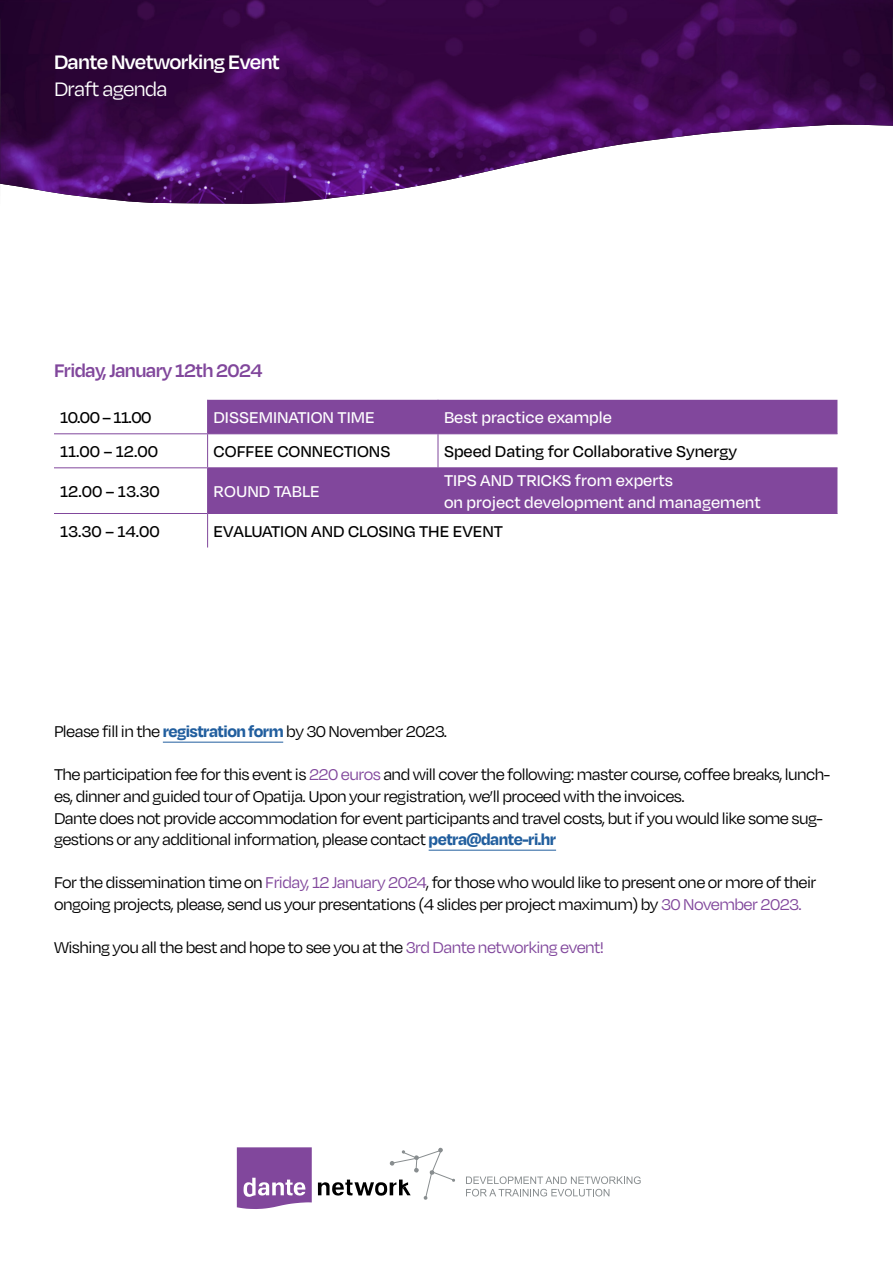
<style>
.page{position:relative;width:893px;height:1263px;background:#fff}
.page>*{position:absolute;margin:0;border:0;box-sizing:border-box;transform-origin:0 0}
.t1{font:600 22.5px "Degular";letter-spacing:-.03em;color:#fff}
.t2{font:22.5px "Degular";letter-spacing:-.03em;color:#fff}
.t3{font:600 21px "Degular";letter-spacing:-.03em;color:#81479c}
.t4{font:18px/21.6px "Degular";letter-spacing:-.03em;color:#000}
.t5{font:500 18px "Degular";color:#000}
.t6{font:500 18px/21.6px "Degular";color:#fff}
.s1{font-weight:700;color:#215e9e}
.s2{color:#81479c}
</style>
<div class="page">
<svg style="left:237px;top:1147px;width:75px;height:62px;background:#9464ab"></svg>
<svg style="left:466px;top:1176px;width:175px;height:20px"></svg>
<svg style="left:318px;top:1147px;width:137px;height:53px"></svg>
<hr style="left:163px;top:742px;width:120px;height:1px;background:#215e9e">
<hr style="left:429px;top:850px;width:127px;height:1px;background:#215e9e">
<div style="left:208px;top:400px;width:629px;height:33px;background:#81479c"></div>
<div style="left:208px;top:468px;width:629px;height:45px;background:#81479c"></div>
<hr style="left:207px;top:400px;width:1px;height:33px;background:#81479c">
<hr style="left:438px;top:400px;width:1px;height:33px;background:#81479c">
<hr style="left:54px;top:433px;width:154px;height:1px;background:#81479c">
<hr style="left:208px;top:433px;width:230px;height:1px;background:#81479c">
<hr style="left:207px;top:434px;width:1px;height:33px;background:#81479c">
<hr style="left:438px;top:433px;width:399px;height:1px;background:#81479c">
<hr style="left:438px;top:434px;width:1px;height:33px;background:#81479c">
<hr style="left:54px;top:467px;width:154px;height:1px;background:#81479c">
<hr style="left:208px;top:467px;width:230px;height:1px;background:#81479c">
<hr style="left:207px;top:468px;width:1px;height:45px;background:#81479c">
<hr style="left:438px;top:467px;width:399px;height:1px;background:#81479c">
<hr style="left:438px;top:468px;width:1px;height:45px;background:#81479c">
<hr style="left:54px;top:513px;width:154px;height:1px;background:#81479c">
<hr style="left:208px;top:513px;width:230px;height:1px;background:#81479c">
<hr style="left:207px;top:514px;width:1px;height:33px;background:#81479c">
<hr style="left:438px;top:513px;width:399px;height:1px;background:#81479c">
<img style="left:0;top:0;width:893px;height:204px">
<p class="t1" style="left:54px;top:48px;width:227px">Dante Nvetworking Event</p>
<p class="t2" style="left:54px;top:76px;width:115px">Draft agenda</p>
<p class="t3" style="left:54px;top:357px;width:210px">Friday, January 12th 2024</p>
<p class="t5" style="left:60px;top:406px;width:93px">10.00 – 11.00</p>
<p class="t6" style="left:214px;top:406px;width:163px">DISSEMINATION TIME</p>
<p class="t6" style="left:444px;top:406px;width:169px">Best practice example</p>
<p class="t5" style="left:60px;top:440px;width:100px">11.00 – 12.00</p>
<p class="t5" style="left:214px;top:440px;width:178px">COFFEE CONNECTIONS</p>
<p class="t5" style="left:444px;top:440px;width:294px">Speed Dating for Collaborative Synergy</p>
<p class="t5" style="left:60px;top:480px;width:101px">12.00 – 13.30</p>
<p class="t6" style="left:214px;top:479px;width:108px">ROUND TABLE</p>
<p class="t6" style="left:444px;top:469px;width:318px">TIPS AND TRICKS from experts<br>on project development and management</p>
<p class="t5" style="left:60px;top:520px;width:101px">13.30 – 14.00</p>
<p class="t5" style="left:214px;top:520px;width:291px">EVALUATION AND CLOSING THE EVENT</p>
<p class="t4" style="left:54px;top:720px;width:395px">Please fill in the <span class="s1">registration form</span> by 30 November 2023.</p>
<p class="t4" style="left:54px;top:763px;width:778px">The participation fee for this event is <span class="s2">220 euros</span> and will cover the following: master course, coffee breaks, lunch&shy;es, dinner and guided tour of Opatija. Upon your registration, we’ll proceed with the invoices.<br>Dante does not provide accommodation for event participants and travel costs, but if you would like some sug&shy;gestions or any additional information, please contact <span class="s1">petra@dante-ri.hr</span></p>
<p class="t4" style="left:54px;top:871px;width:764px">For the dissemination time on <span class="s2">Friday, 12 January 2024</span>, for those who would like to present one or more of their ongoing projects, please, send us your presentations (4 slides per project maximum) by <span class="s2">30 November 2023.</span></p>
<p class="t4" style="left:54px;top:936px;width:552px">Wishing you all the best and hope to see you at the <span class="s2">3rd Dante networking event!</span></p>
</div>
